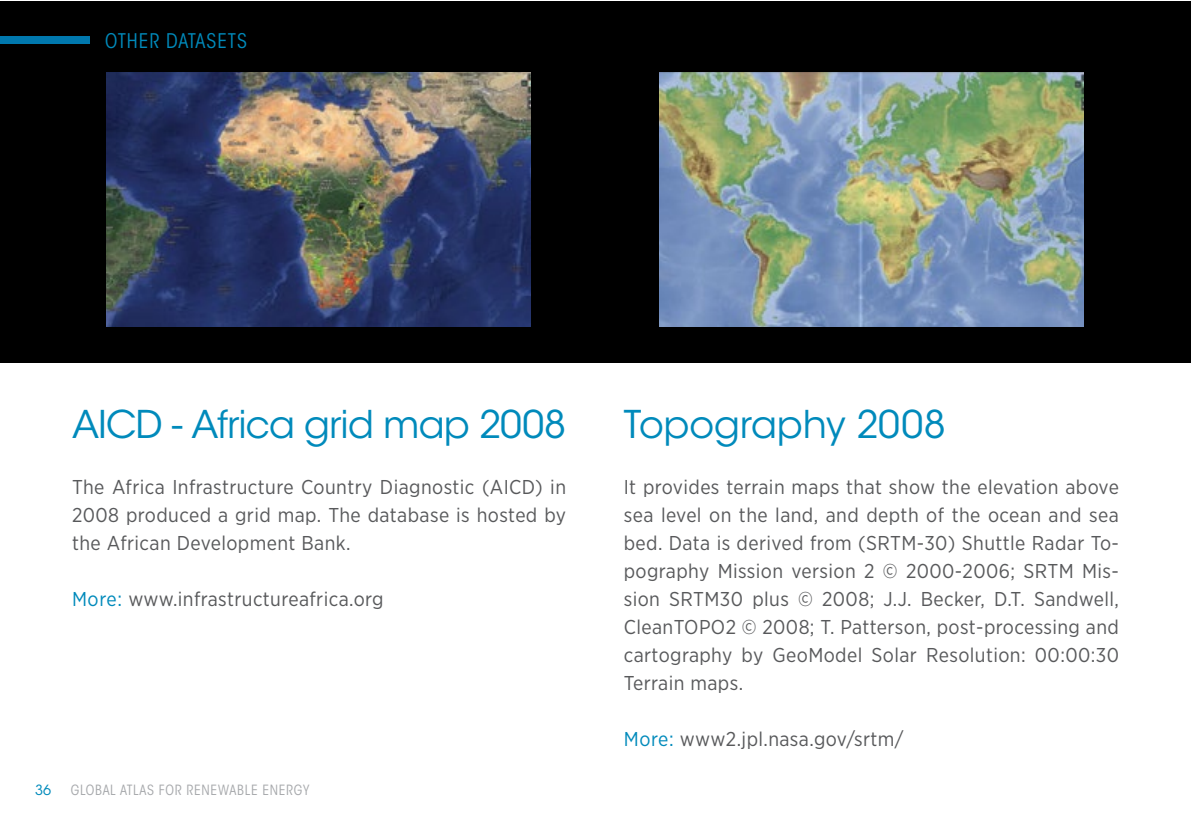
<style>
.page{position:relative;width:1191px;height:840px;background:#fff}
.page>*{position:absolute;margin:0;border:0;box-sizing:border-box;transform-origin:0 0}
.t1{font:38px "ITC Avant Garde Std";letter-spacing:-.025em;color:#008abb}
.t2{font:38px "ITC Avant Garde Std";letter-spacing:-.005em;color:#008abb}
.t3{font:20px/28px "Gotham Narrow";letter-spacing:.02em;color:#58595b;text-align:justify}
.t4{font:condensed 20px "ITC Avant Garde Std";letter-spacing:.05em;color:#008abb}
.t5{font:condensed 14px "ITC Avant Garde Std";letter-spacing:.05em;color:#a7a9ac}
.t6{font:14px "ITC Avant Garde Std";color:#008abb}
.s1{color:#008abb}
</style>
<div class="page">
<div style="left:0;top:1px;width:1190px;height:361px;background:#000"></div>
<div style="left:0;top:36px;width:90px;height:7px;background:#0078ae"></div>
<img style="left:660px;top:72px;width:424px;height:254px">
<img style="left:106px;top:72px;width:424px;height:254px">
<p class="t4" style="left:105px;top:28px;width:143px">OTHER DATASETS</p>
<h1 class="t1" style="left:72px;top:401px;width:495px">AICD - Africa grid map 2008</h1>
<p class="t3" style="left:72px;top:472px;width:495px">The Africa Infrastructure Country Diagnostic (AICD) in 2008 produced a grid map. The database is hosted by the African Development Bank.</p>
<p class="t3" style="left:72px;top:584px;width:313px"><span class="s1">More:</span> www.infrastructureafrica.org</p>
<p class="t6" style="left:35px;top:781px;width:18px">36</p>
<p class="t5" style="left:71px;top:781px;width:240px">GLOBAL ATLAS FOR RENEWABLE ENERGY</p>
<h1 class="t2" style="left:624px;top:401px;width:323px">Topography 2008</h1>
<p class="t3" style="left:624px;top:472px;width:497px">It provides terrain maps that show the elevation above sea level on the land, and depth of the ocean and sea bed. Data is derived from (SRTM-30) Shuttle Radar To&shy;pography Mission version 2 © 2000-2006; SRTM Mis&shy;sion SRTM30 plus © 2008; J.J. Becker, D.T. Sandwell, CleanTOPO2 © 2008; T. Patterson, post-processing and cartography by GeoModel Solar Resolution: 00:00:30<br>Terrain maps.</p>
<p class="t3" style="left:624px;top:724px;width:282px"><span class="s1">More:</span> www2.jpl.nasa.gov/srtm/</p>
</div>
